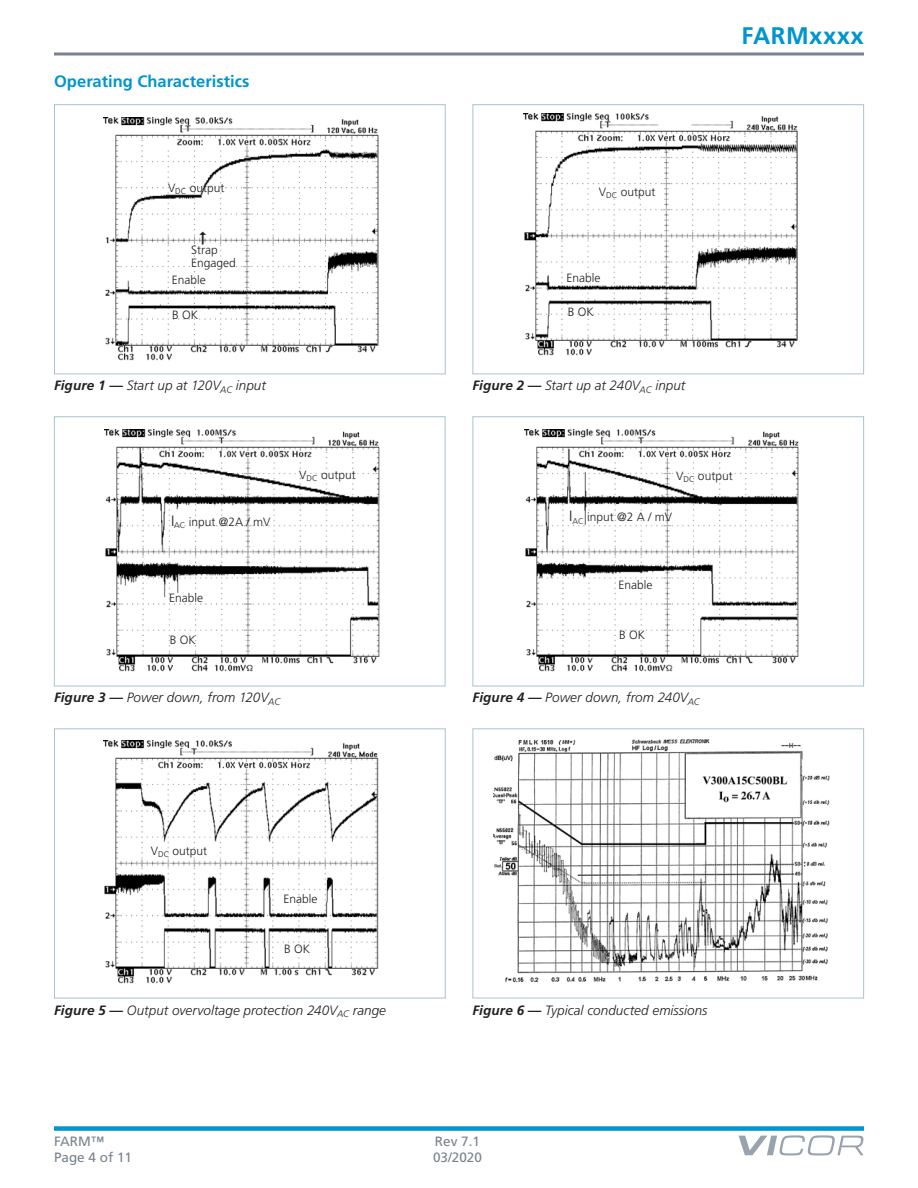
<style>
.page{position:relative;width:918px;height:1188px;background:#fff}
.page>*{position:absolute;margin:0;border:0;box-sizing:border-box;transform-origin:0 0}
.t1{font:700 24px "Frutiger LT Pro";letter-spacing:.02em;color:#0095ce}
.t2{font:700 16.5px "Frutiger LT Pro";color:#0095ce}
.t3{font:italic 300 13.5px "Frutiger LT Pro";color:#231f20}
.t4{font:13.5px "Frutiger LT Pro";color:#78838e}
.t5{font:300 12px/13.5px "Frutiger LT Pro";color:#231f20}
.s1{font-weight:700}
.s2{font-size:15px}
</style>
<div class="page">
<div style="left:54px;top:1126px;width:810px;height:5px;background:#0095ce"></div>
<svg style="left:739px;top:1135px;width:125px;height:20px"></svg>
<hr style="left:54px;top:52px;width:810px;height:3px;background:#78838e">
<img style="left:104px;top:118px;width:275px;height:243px">
<div style="left:54px;top:104px;width:392px;height:270px;border:1px solid #a8c4cc"></div>
<img style="left:105px;top:429px;width:275px;height:243px">
<div style="left:54px;top:416px;width:392px;height:270px;border:1px solid #a8c4cc"></div>
<img style="left:524px;top:429px;width:275px;height:243px">
<div style="left:472px;top:416px;width:392px;height:270px;border:1px solid #a8c4cc"></div>
<img style="left:523px;top:113px;width:275px;height:243px">
<div style="left:472px;top:104px;width:392px;height:270px;border:1px solid #a8c4cc"></div>
<img style="left:103px;top:740px;width:276px;height:244px">
<div style="left:54px;top:728px;width:392px;height:270px;border:1px solid #a8c4cc"></div>
<img style="left:494px;top:739px;width:336px;height:244px">
<div style="left:472px;top:728px;width:392px;height:270px;border:1px solid #a8c4cc"></div>
<svg style="left:200px;top:232px;width:6px;height:13px"></svg>
<p class="t2" style="left:54px;top:71px;width:197px">Operating Characteristics</p>
<h1 class="t1" style="left:741px;top:21px;width:124px">FARMxxxx</h1>
<p class="t5" style="left:168px;top:181px;width:58px">V<sub>DC</sub> output</p>
<p class="t5" style="left:191px;top:243px;width:46px">Strap<br>Engaged</p>
<p class="t5" style="left:599px;top:185px;width:58px">V<sub>DC</sub> output</p>
<p class="t5" style="left:172px;top:273px;width:36px">Enable</p>
<p class="t5" style="left:566px;top:271px;width:36px">Enable</p>
<p class="t5" style="left:172px;top:308px;width:28px">B OK</p>
<p class="t5" style="left:568px;top:306px;width:28px">B OK</p>
<p class="t3" style="left:54px;top:378px;width:213px"><span class="s1">Figure 1 —</span> Start up at 120V<sub>AC</sub> input</p>
<p class="t5" style="left:299px;top:468px;width:58px">V<sub>DC</sub> output</p>
<p class="t3" style="left:472px;top:378px;width:214px"><span class="s1">Figure 2 —</span> Start up at 240V<sub>AC</sub> input</p>
<p class="t5" style="left:676px;top:469px;width:58px">V<sub>DC</sub> output</p>
<p class="t5" style="left:171px;top:515px;width:101px"><span class="s2">I</span><sub>AC</sub> input @2A / mV</p>
<p class="t5" style="left:569px;top:510px;width:104px"><span class="s2">I</span><sub>AC</sub> input @2 A / mV</p>
<p class="t5" style="left:169px;top:592px;width:36px">Enable</p>
<p class="t5" style="left:170px;top:633px;width:28px">B OK</p>
<p class="t5" style="left:618px;top:578px;width:36px">Enable</p>
<p class="t5" style="left:619px;top:628px;width:28px">B OK</p>
<p class="t3" style="left:54px;top:690px;width:228px"><span class="s1">Figure 3 —</span> Power down, from 120V<sub>AC</sub></p>
<p class="t3" style="left:473px;top:690px;width:229px"><span class="s1">Figure 4 —</span> Power down, from 240V<sub>AC</sub></p>
<p class="t5" style="left:151px;top:844px;width:58px">V<sub>DC</sub> output</p>
<p class="t5" style="left:284px;top:892px;width:36px">Enable</p>
<p class="t5" style="left:284px;top:942px;width:28px">B OK</p>
<p class="t3" style="left:54px;top:1002px;width:333px"><span class="s1">Figure 5 —</span> Output overvoltage protection 240V<sub>AC</sub> range</p>
<p class="t3" style="left:472px;top:1002px;width:236px"><span class="s1">Figure 6 —</span> Typical conducted emissions</p>
<p class="t4" style="left:54px;top:1133px;width:52px">FARM™</p>
<p class="t4" style="left:435px;top:1133px;width:47px">Rev 7.1</p>
<p class="t4" style="left:54px;top:1149px;width:80px">Page 4 of 11</p>
<p class="t4" style="left:433px;top:1149px;width:50px">03/2020</p>
</div>
